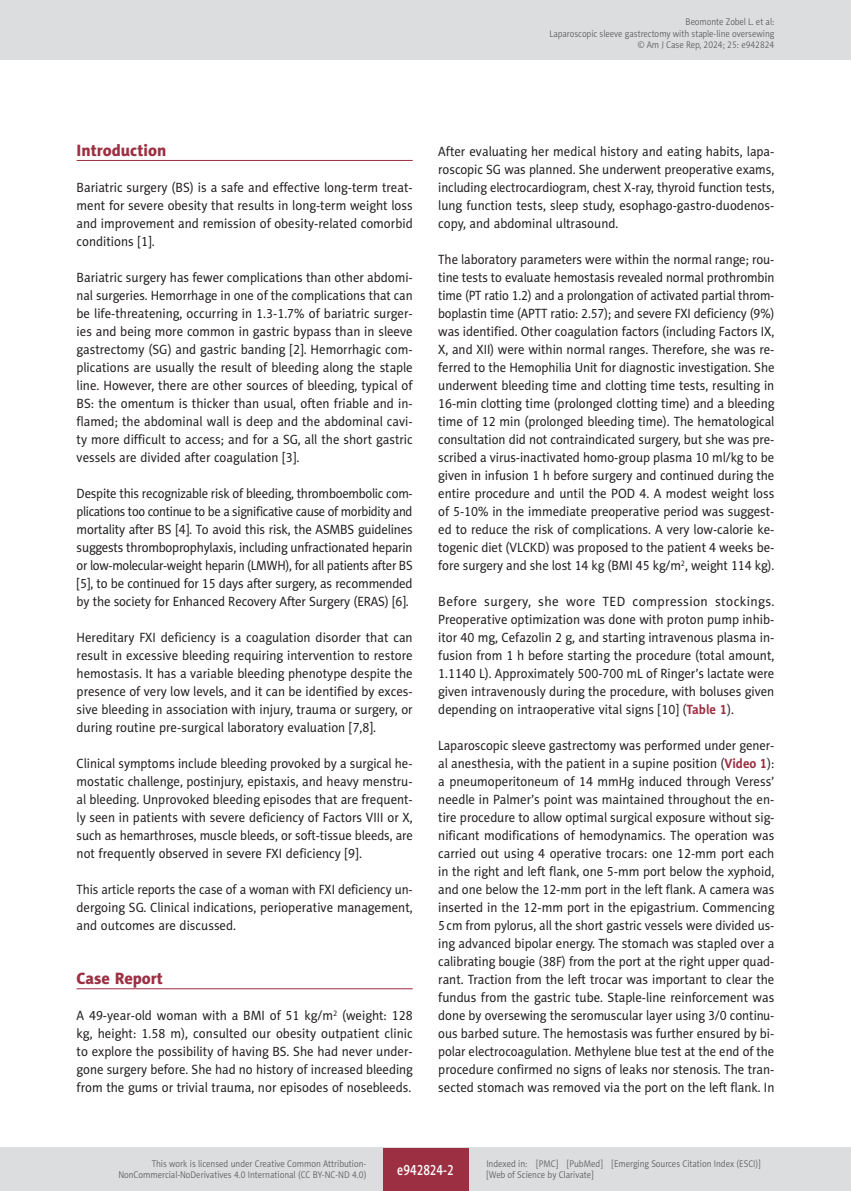
<style>
.page{position:relative;width:851px;height:1191px;background:#fff}
.page>*{position:absolute;margin:0;border:0;box-sizing:border-box;transform-origin:0 0}
.AJCR_Headline_1{font:16.5px "Naomi Sans EFN Heavy";color:#9d2f42}
.t1{font:15px "Naomi Sans EFN Medium";color:#fff;scale:.8 1}
.AJCR_Body{font:13.5px/18px "Naomi Sans EFN";color:#231f20;text-align:justify;scale:.95 1}
.AJCR_Body-2{font:13.5px/18px "Naomi Sans EFN";color:#231f20;text-align:justify;scale:.94 1}
.AJCR_Body-3{font:13.5px/18px "Naomi Sans EFN";color:#231f20;text-align:justify}
.AJCR_Body-4{font:13.5px/18px "Naomi Sans EFN";color:#231f20;text-align:justify;scale:.93 1}
.t2{font:9.75px/11.2px "Naomi Sans EFN Light";color:#57585a;text-align:right;scale:.9 1}
.s1{font-weight:700;color:#9d2f42}
</style>
<div class="page">
<hr style="left:77px;top:160px;width:335px;height:1px;background:#9d2f42">
<hr style="left:77px;top:988px;width:335px;height:1px;background:#9d2f42">
<div style="left:0;top:0;width:850px;height:60px;background:#dcdddf"></div>
<hr style="left:850px;top:0;width:1px;height:60px;background:#dcdddf">
<div style="left:0;top:1148px;width:850px;height:43px;background:#dcdddf"></div>
<div style="left:383px;top:1147px;width:85px;height:43px;background:#9d2f42"></div>
<p class="t2" style="left:549px;top:16px;width:251px">Beomonte Zobel L. et al:<br>Laparoscopic sleeve gastrectomy with staple-line oversewing © Am J Case Rep, 2024; 25: e942824</p>
<p class="AJCR_Headline_1" style="left:77px;top:140px;width:91px">Introduction</p>
<p class="AJCR_Body" style="left:77px;top:178px;width:355px">Bariatric surgery (BS) is a safe and effective long-term treat&shy;ment for severe obesity that results in long-term weight loss and improvement and remission of obesity-related comorbid conditions [1].</p>
<p class="AJCR_Body" style="left:77px;top:268px;width:355px">Bariatric surgery has fewer complications than other abdomi&shy;nal surgeries. Hemorrhage in one of the complications that can be life-threatening, occurring in 1.3-1.7% of bariatric surger&shy;ies and being more common in gastric bypass than in sleeve gastrectomy (SG) and gastric banding [2]. Hemorrhagic com&shy;plications are usually the result of bleeding along the staple line. However, there are other sources of bleeding, typical of BS: the omentum is thicker than usual, often friable and in&shy;flamed; the abdominal wall is deep and the abdominal cavi&shy;ty more difficult to access; and for a SG, all the short gastric vessels are divided after coagulation [3].</p>
<p class="AJCR_Body-2" style="left:77px;top:484px;width:359px">Despite this recognizable risk of bleeding, thromboembolic com&shy;plications too continue to be a significative cause of morbidity and mortality after BS [4]. To avoid this risk, the ASMBS guidelines suggests thromboprophylaxis, including unfractionated heparin or low-molecular-weight heparin (LMWH), for all patients after BS [5], to be continued for 15 days after surgery, as recommended by the society for Enhanced Recovery After Surgery (ERAS) [6].</p>
<p class="AJCR_Body" style="left:77px;top:628px;width:355px">Hereditary FXI deficiency is a coagulation disorder that can result in excessive bleeding requiring intervention to restore hemostasis. It has a variable bleeding phenotype despite the presence of very low levels, and it can be identified by exces&shy;sive bleeding in association with injury, trauma or surgery, or during routine pre-surgical laboratory evaluation [7,8].</p>
<p class="AJCR_Body-2" style="left:77px;top:754px;width:359px">Clinical symptoms include bleeding provoked by a surgical he&shy;mostatic challenge, postinjury, epistaxis, and heavy menstru&shy;al bleeding. Unprovoked bleeding episodes that are frequent&shy;ly seen in patients with severe deficiency of Factors VIII or X, such as hemarthroses, muscle bleeds, or soft-tissue bleeds, are not frequently observed in severe FXI deficiency [9].</p>
<p class="AJCR_Body-4" style="left:77px;top:880px;width:363px">This article reports the case of a woman with FXI deficiency un&shy;dergoing SG. Clinical indications, perioperative management, and outcomes are discussed.</p>
<p class="AJCR_Headline_1" style="left:77px;top:968px;width:88px">Case Report</p>
<p class="AJCR_Body" style="left:77px;top:1006px;width:355px">A 49-year-old woman with a BMI of 51 kg/m<sup>2</sup> (weight: 128 kg, height: 1.58 m), consulted our obesity outpatient clinic to explore the possibility of having BS. She had never under&shy;gone surgery before. She had no history of increased bleeding from the gums or trivial trauma, nor episodes of nosebleeds.</p>
<p class="AJCR_Body" style="left:438px;top:142px;width:355px">After evaluating her medical history and eating habits, lapa&shy;roscopic SG was planned. She underwent preoperative exams, including electrocardiogram, chest X-ray, thyroid function tests, lung function tests, sleep study, esophago-gastro-duodenos&shy;copy, and abdominal ultrasound.</p>
<p class="AJCR_Body" style="left:438px;top:250px;width:355px">The laboratory parameters were within the normal range; rou&shy;tine tests to evaluate hemostasis revealed normal prothrombin time (PT ratio 1.2) and a prolongation of activated partial throm&shy;boplastin time (APTT ratio: 2.57); and severe FXI deficiency (9%) was identified. Other coagulation factors (including Factors IX, X, and XII) were within normal ranges. Therefore, she was re&shy;ferred to the Hemophilia Unit for diagnostic investigation. She underwent bleeding time and clotting time tests, resulting in 16-min clotting time (prolonged clotting time) and a bleeding time of 12 min (prolonged bleeding time). The hematological consultation did not contraindicated surgery, but she was pre&shy;scribed a virus-inactivated homo-group plasma 10 ml/kg to be given in infusion 1 h before surgery and continued during the entire procedure and until the POD 4. A modest weight loss of 5-10% in the immediate preoperative period was suggest&shy;ed to reduce the risk of complications. A very low-calorie ke&shy;togenic diet (VLCKD) was proposed to the patient 4 weeks be&shy;fore surgery and she lost 14 kg (BMI 45 kg/m<sup>2</sup>, weight 114 kg).</p>
<p class="AJCR_Body-3" style="left:438px;top:592px;width:337px">Before surgery, she wore TED compression stockings.<br>Preoperative optimization was done with proton pump inhib&shy;itor 40 mg, Cefazolin 2 g, and starting intravenous plasma in&shy;fusion from 1 h before starting the procedure (total amount, 1.1140 L). Approximately 500-700 mL of Ringer’s lactate were given intravenously during the procedure, with boluses given depending on intraoperative vital signs [10] (<span class="s1">Table 1</span>).</p>
<p class="AJCR_Body-2" style="left:438px;top:736px;width:359px">Laparoscopic sleeve gastrectomy was performed under gener&shy;al anesthesia, with the patient in a supine position (<span class="s1">Video 1</span>): a pneumoperitoneum of 14 mmHg induced through Veress’ needle in Palmer’s point was maintained throughout the en&shy;tire procedure to allow optimal surgical exposure without sig&shy;nificant modifications of hemodynamics. The operation was carried out using 4 operative trocars: one 12-mm port each in the right and left flank, one 5-mm port below the xyphoid, and one below the 12-mm port in the left flank. A camera was inserted in the 12-mm port in the epigastrium. Commencing 5cm from pylorus, all the short gastric vessels were divided us&shy;ing advanced bipolar energy. The stomach was stapled over a calibrating bougie (38F) from the port at the right upper quad&shy;rant. Traction from the left trocar was important to clear the fundus from the gastric tube. Staple-line reinforcement was done by oversewing the seromuscular layer using 3/0 continu&shy;ous barbed suture. The hemostasis was further ensured by bi&shy;polar electrocoagulation. Methylene blue test at the end of the procedure confirmed no signs of leaks nor stenosis. The tran&shy;sected stomach was removed via the port on the left flank. In</p>
<p class="t2" style="left:118px;top:1158px;width:277px">This work is licensed under Creative Common Attribution-<br>NonCommercial-NoDerivatives 4.0 International (CC BY-NC-ND 4.0)</p>
<p class="t1" style="left:397px;top:1160px;width:72px">e942824-2</p>
<p class="t2" style="left:486px;top:1158px;width:306px;text-align:left">Indexed in: [PMC] [PubMed] [Emerging Sources Citation Index (ESCI)] [Web of Science by Clarivate]</p>
</div>
